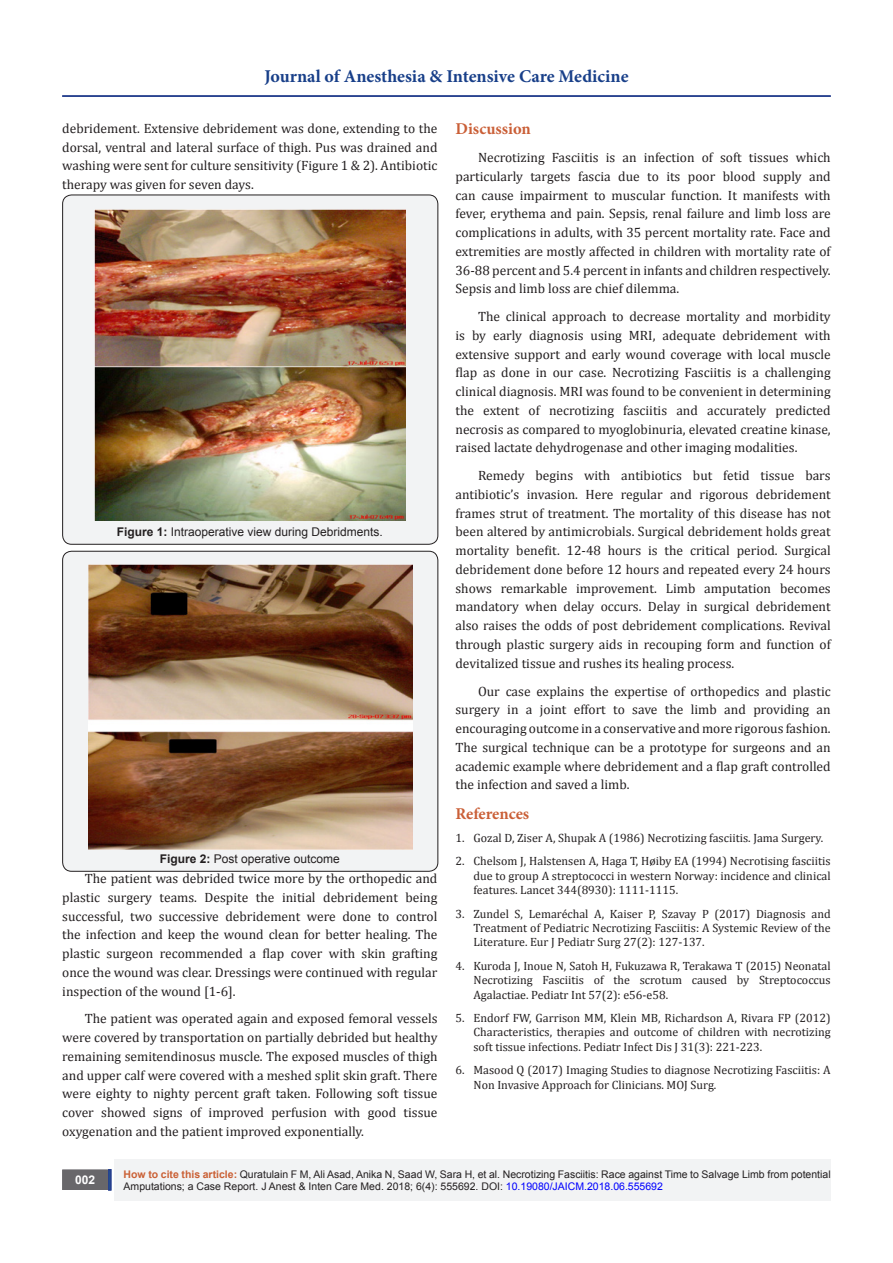
<style>
.page{position:relative;width:893px;height:1263px;background:#fff}
.page>*{position:absolute;margin:0;border:0;box-sizing:border-box;transform-origin:0 0}
.t1{font:700 18px "Minion Pro";color:#183f89}
.t2{font:700 16.5px "Minion Pro";color:#ca5f37}
.t3{font:13.5px/18.8px "Cambria";color:#231f20;text-align:justify}
.t4{font:12px/14.4px "Cambria";color:#231f20;text-align:justify}
.t5{font:12px "Arial";color:#231f20}
.t6{font:700 12px "Arial";color:#fff}
.t7{font:10.5px/12.6px "Arial";color:#231f20}
.s1{font-weight:700}
.s2{font-weight:700;color:#ca6035}
.s3{color:#00f}
</style>
<div class="page">
<div style="left:115px;top:1160px;width:716px;height:41px;background:#f2f3f4"></div>
<div style="left:63px;top:1170px;width:44px;height:19px;background:#68676a"></div>
<div style="left:62px;top:1169px;width:46px;height:21px;border:2px solid #68676a"></div>
<div style="left:108px;top:1169px;width:3px;height:21px;background:#1c6d90;border:2px solid #253f8e"></div>
<hr style="left:62px;top:95px;width:769px;height:2px;background:#253f8e">
<div style="left:63px;top:195px;width:375px;height:349px;background:#f2f3f4;border-radius:9px"></div>
<div style="left:62px;top:195px;width:376px;height:350px;border:1px solid #231f20;border-radius:9px"></div>
<img style="left:95px;top:210px;width:311px;height:310px">
<div style="left:63px;top:551px;width:375px;height:320px;background:#f2f3f4;border-radius:9px"></div>
<div style="left:62px;top:551px;width:376px;height:321px;border:1px solid #231f20;border-radius:9px"></div>
<img style="left:88px;top:564px;width:324px;height:286px">
<h1 class="t1" style="left:264px;top:63px;width:366px">Journal of Anesthesia &amp; Intensive Care Medicine</h1>
<p class="t3" style="left:62px;top:119px;width:377px">debridement. Extensive debridement was done, extending to the dorsal, ventral and lateral surface of thigh. Pus was drained and washing were sent for culture sensitivity (Figure 1 &amp; 2). Antibiotic therapy was given for seven days.</p>
<p class="t2" style="left:455px;top:118px;width:77px">Discussion</p>
<p class="t3" style="left:455px;top:148px;width:377px;text-indent:22px">Necrotizing Fasciitis is an infection of soft tissues which particularly targets fascia due to its poor blood supply and can cause impairment to muscular function. It manifests with fever, erythema and pain. Sepsis, renal failure and limb loss are complications in adults, with 35 percent mortality rate. Face and extremities are mostly affected in children with mortality rate of 36-88 percent and 5.4 percent in infants and children respectively.<br>Sepsis and limb loss are chief dilemma.</p>
<p class="t3" style="left:455px;top:307px;width:377px;text-indent:22px">The clinical approach to decrease mortality and morbidity is by early diagnosis using MRI, adequate debridement with extensive support and early wound coverage with local muscle flap as done in our case. Necrotizing Fasciitis is a challenging clinical diagnosis. MRI was found to be convenient in determining the extent of necrotizing fasciitis and accurately predicted necrosis as compared to myoglobinuria, elevated creatine kinase, raised lactate dehydrogenase and other imaging modalities.</p>
<p class="t3" style="left:455px;top:466px;width:377px;text-indent:22px">Remedy begins with antibiotics but fetid tissue bars antibiotic’s invasion. Here regular and rigorous debridement frames strut of treatment. The mortality of this disease has not been altered by antimicrobials. Surgical debridement holds great mortality benefit. 12-48 hours is the critical period. Surgical debridement done before 12 hours and repeated every 24 hours shows remarkable improvement. Limb amputation becomes mandatory when delay occurs. Delay in surgical debridement also raises the odds of post debridement complications. Revival through plastic surgery aids in recouping form and function of devitalized tissue and rushes its healing process.</p>
<p class="t3" style="left:455px;top:681px;width:377px;text-indent:22px">Our case explains the expertise of orthopedics and plastic surgery in a joint effort to save the limb and providing an encouraging outcome in a conservative and more rigorous fashion.<br>The surgical technique can be a prototype for surgeons and an academic example where debridement and a flap graft controlled the infection and saved a limb.</p>
<p class="t2" style="left:455px;top:802px;width:75px">References</p>
<p class="t4" style="left:455px;top:830px;width:369px">1. Gozal D, Ziser A, Shupak A (1986) Necrotizing fasciitis. Jama Surgery.</p>
<p class="t4" style="left:473px;top:854px;width:359px;text-indent:-18px">2. Chelsom J, Halstensen A, Haga T, Høiby EA (1994) Necrotising fasciitis due to group A streptococci in western Norway: incidence and clinical features. Lancet 344(8930): 1111-1115.</p>
<p class="t4" style="left:473px;top:906px;width:359px;text-indent:-18px">3. Zundel S, Lemaréchal A, Kaiser P, Szavay P (2017) Diagnosis and Treatment of Pediatric Necrotizing Fasciitis: A Systemic Review of the Literature. Eur J Pediatr Surg 27(2): 127-137.</p>
<p class="t4" style="left:473px;top:958px;width:359px;text-indent:-18px">4. Kuroda J, Inoue N, Satoh H, Fukuzawa R, Terakawa T (2015) Neonatal Necrotizing Fasciitis of the scrotum caused by Streptococcus Agalactiae. Pediatr Int 57(2): e56-e58.</p>
<p class="t4" style="left:473px;top:1010px;width:359px;text-indent:-18px">5. Endorf FW, Garrison MM, Klein MB, Richardson A, Rivara FP (2012)<br>Characteristics, therapies and outcome of children with necrotizing soft tissue infections. Pediatr Infect Dis J 31(3): 221-223.</p>
<p class="t4" style="left:473px;top:1063px;width:359px;text-indent:-18px">6. Masood Q (2017) Imaging Studies to diagnose Necrotizing Fasciitis: A<br>Non Invasive Approach for Clinicians. MOJ Surg.</p>
<p class="t5" style="left:117px;top:524px;width:268px"><span class="s1">Figure 1:</span> Intraoperative view during Debridments.</p>
<p class="t5" style="left:160px;top:851px;width:182px"><span class="s1">Figure 2:</span> Post operative outcome</p>
<p class="t3" style="left:62px;top:869px;width:377px;text-indent:22px">The patient was debrided twice more by the orthopedic and plastic surgery teams. Despite the initial debridement being successful, two successive debridement were done to control the infection and keep the wound clean for better healing. The plastic surgeon recommended a flap cover with skin grafting once the wound was clear. Dressings were continued with regular inspection of the wound [1-6].</p>
<p class="t3" style="left:62px;top:1009px;width:377px;text-indent:22px">The patient was operated again and exposed femoral vessels were covered by transportation on partially debrided but healthy remaining semitendinosus muscle. The exposed muscles of thigh and upper calf were covered with a meshed split skin graft. There were eighty to nighty percent graft taken. Following soft tissue cover showed signs of improved perfusion with good tissue oxygenation and the patient improved exponentially.</p>
<p class="t6" style="left:75px;top:1172px;width:22px">002</p>
<p class="t7" style="left:124px;top:1168px;width:709px"><span class="s2">How to cite this article:</span> Quratulain F M, Ali Asad, Anika N, Saad W, Sara H, et al. Necrotizing Fasciitis: Race against Time to Salvage Limb from potential<br>Amputations; a Case Report. J Anest &amp; Inten Care Med. 2018; 6(4): 555692. DOI: <span class="s3">10.19080/JAICM.2018.06.555692</span></p>
</div>
